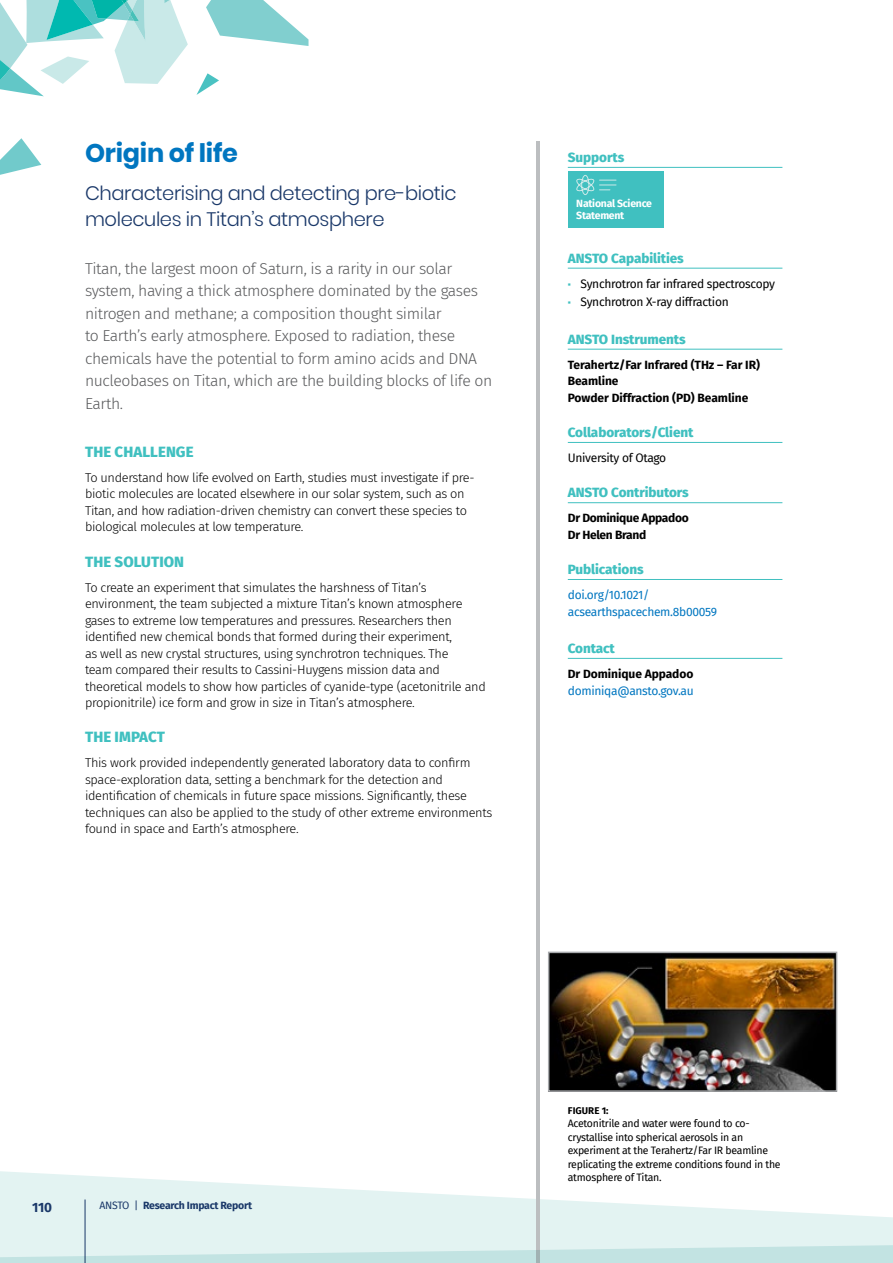
<style>
.page{position:relative;width:893px;height:1263px;background:#fff}
.page>*{position:absolute;margin:0;border:0;box-sizing:border-box;transform-origin:0 0}
.t1{font:700 25.5px "Poppins";letter-spacing:-.01em;color:#0076c0}
.t2{font:300 19.5px/25.5px "Poppins";letter-spacing:-.02em;color:#1a3869}
.t3{font:300 15.75px/22.5px "Fira Sans";letter-spacing:-.025em;color:#58595b}
.t4{font:800 15px "Fira Sans";letter-spacing:.005em;color:#40c0c0}
.t5{font:800 13.5px "Fira Sans";letter-spacing:-.005em;color:#40c0c0}
.t6{font:700 13.5px "Fira Sans";color:#1a3869}
.t7{font:300 12.75px/16.5px "Fira Sans";letter-spacing:-.025em;color:#000}
.t8{font:700 12px/16.5px "Fira Sans";letter-spacing:-.005em;color:#000}
.t9{font:12px/18.6px "Fira Sans";letter-spacing:-.025em;color:#000}
.t10{font:12px/16.5px "Fira Sans";letter-spacing:-.025em;color:#0076c0}
.t11{font:700 12px/16.5px "Fira Sans";letter-spacing:-.025em;color:#000}
.t12{font:10.5px/13.5px "Fira Sans";letter-spacing:-.025em;color:#000}
.t13{font:700 10.5px "Fira Sans";letter-spacing:-.025em;color:#1a3869}
.t14{font:700 10.5px/12px "Fira Sans";letter-spacing:-.025em;color:#fff}
.t15{font:700 9.75px "Fira Sans";letter-spacing:.005em;color:#000}
.s1{font-family:"Poppins";font-weight:800;font-size:11.25px;color:#40c0c0}
.s2{font-weight:400}
</style>
<div class="page">
<svg style="left:0;top:1171px;width:893px;height:62px;fill:#e3f3f2"></svg>
<hr style="left:536px;top:141px;width:4px;height:1122px;background:#bcbec0">
<svg style="left:196px;top:73px;width:23px;height:22px"></svg>
<svg style="left:206px;top:0;width:102px;height:46px"></svg>
<svg style="left:0;top:138px;width:41px;height:37px"></svg>
<svg style="left:0;top:0;width:188px;height:96px"></svg>
<hr style="left:85px;top:1199px;width:1px;height:64px;background:#1a3869">
<svg style="left:0;top:1233px;width:893px;height:30px;background:#d5eceb"></svg>
<hr style="left:568px;top:167px;width:214px;height:1px;background:#40c0c0">
<hr style="left:568px;top:268px;width:214px;height:1px;background:#40c0c0">
<hr style="left:568px;top:349px;width:214px;height:1px;background:#40c0c0">
<hr style="left:568px;top:442px;width:214px;height:1px;background:#40c0c0">
<hr style="left:568px;top:502px;width:214px;height:1px;background:#40c0c0">
<hr style="left:568px;top:579px;width:214px;height:1px;background:#40c0c0">
<hr style="left:568px;top:658px;width:214px;height:1px;background:#40c0c0">
<div style="left:568px;top:171px;width:95px;height:57px;background:#40c0c0"></div>
<svg style="left:576px;top:174px;width:41px;height:21px"></svg>
<img style="left:551px;top:955px;width:283px;height:134px">
<div style="left:548px;top:952px;width:289px;height:140px;border:2px solid #a7a9ac"></div>
<h1 class="t1" style="left:85px;top:138px;width:154px">Origin of life</h1>
<h2 class="t2" style="left:85px;top:181px;width:373px">Characterising and detecting pre-biotic molecules in Titan’s atmosphere</h2>
<p class="t3" style="left:85px;top:257px;width:409px">Titan, the largest moon of Saturn, is a rarity in our solar system, having a thick atmosphere dominated by the gases nitrogen and methane; a composition thought similar<br>to Earth’s early atmosphere. Exposed to radiation, these chemicals have the potential to form amino acids and DNA nucleobases on Titan, which are the building blocks of life on Earth.</p>
<p class="t4" style="left:85px;top:438px;width:110px">THE CHALLENGE</p>
<p class="t7" style="left:85px;top:469px;width:391px">To understand how life evolved on Earth, studies must investigate if pre&shy;biotic molecules are located elsewhere in our solar system, such as on Titan, and how radiation-driven chemistry can convert these species to biological molecules at low temperature.</p>
<p class="t4" style="left:85px;top:548px;width:101px">THE SOLUTION</p>
<p class="t7" style="left:85px;top:579px;width:402px">To create an experiment that simulates the harshness of Titan’s environment, the team subjected a mixture Titan’s known atmosphere gases to extreme low temperatures and pressures. Researchers then identified new chemical bonds that formed during their experiment,<br>as well as new crystal structures, using synchrotron techniques. The<br>team compared their results to Cassini-Huygens mission data and theoretical models to show how particles of cyanide-type (acetonitrile and propionitrile) ice form and grow in size in Titan’s atmosphere.</p>
<p class="t4" style="left:85px;top:724px;width:81px">THE IMPACT</p>
<p class="t7" style="left:85px;top:755px;width:409px">This work provided independently generated laboratory data to confirm space-exploration data, setting a benchmark for the detection and identification of chemicals in future space missions. Significantly, these techniques can also be applied to the study of other extreme environments found in space and Earth’s atmosphere.</p>
<p class="t5" style="left:568px;top:146px;width:58px">Supports</p>
<p class="t14" style="left:576px;top:197px;width:77px">National Science<br>Statement</p>
<p class="t5" style="left:568px;top:246px;width:118px">ANSTO Capabilities</p>
<p class="t9" style="left:568px;top:274px;width:209px"><span class="s1">·</span> Synchrotron far infrared spectroscopy <span class="s1">·</span> Synchrotron X-ray diffraction</p>
<p class="t5" style="left:568px;top:327px;width:119px">ANSTO Instruments</p>
<p class="t8" style="left:568px;top:356px;width:194px">Terahertz/Far Infrared (THz – Far IR)<br>Beamline<br>Powder Diffraction (PD) Beamline</p>
<p class="t5" style="left:568px;top:421px;width:127px">Collaborators/Client</p>
<p class="t9" style="left:568px;top:448px;width:100px">University of Otago</p>
<p class="t5" style="left:568px;top:481px;width:123px">ANSTO Contributors</p>
<p class="t11" style="left:568px;top:509px;width:123px">Dr Dominique Appadoo<br>Dr Helen Brand</p>
<p class="t5" style="left:568px;top:558px;width:77px">Publications</p>
<p class="t10" style="left:568px;top:586px;width:151px">doi.org/10.1021/ acsearthspacechem.8b00059</p>
<p class="t5" style="left:568px;top:637px;width:49px">Contact</p>
<p class="t8" style="left:568px;top:665px;width:127px">Dr Dominique Appadoo</p>
<p class="t10" style="left:568px;top:682px;width:127px">dominiqa@ansto.gov.au</p>
<p class="t6" style="left:32px;top:1196px;width:22px">110</p>
<p class="t13" style="left:99px;top:1197px;width:154px"><span class="s2">ANSTO |</span> Research Impact Report</p>
<p class="t15" style="left:568px;top:1102px;width:42px">FIGURE 1:</p>
<p class="t12" style="left:568px;top:1116px;width:214px">Acetonitrile and water were found to co&shy;crystallise into spherical aerosols in an experiment at the Terahertz/Far IR beamline replicating the extreme conditions found in the atmosphere of Titan.</p>
</div>
